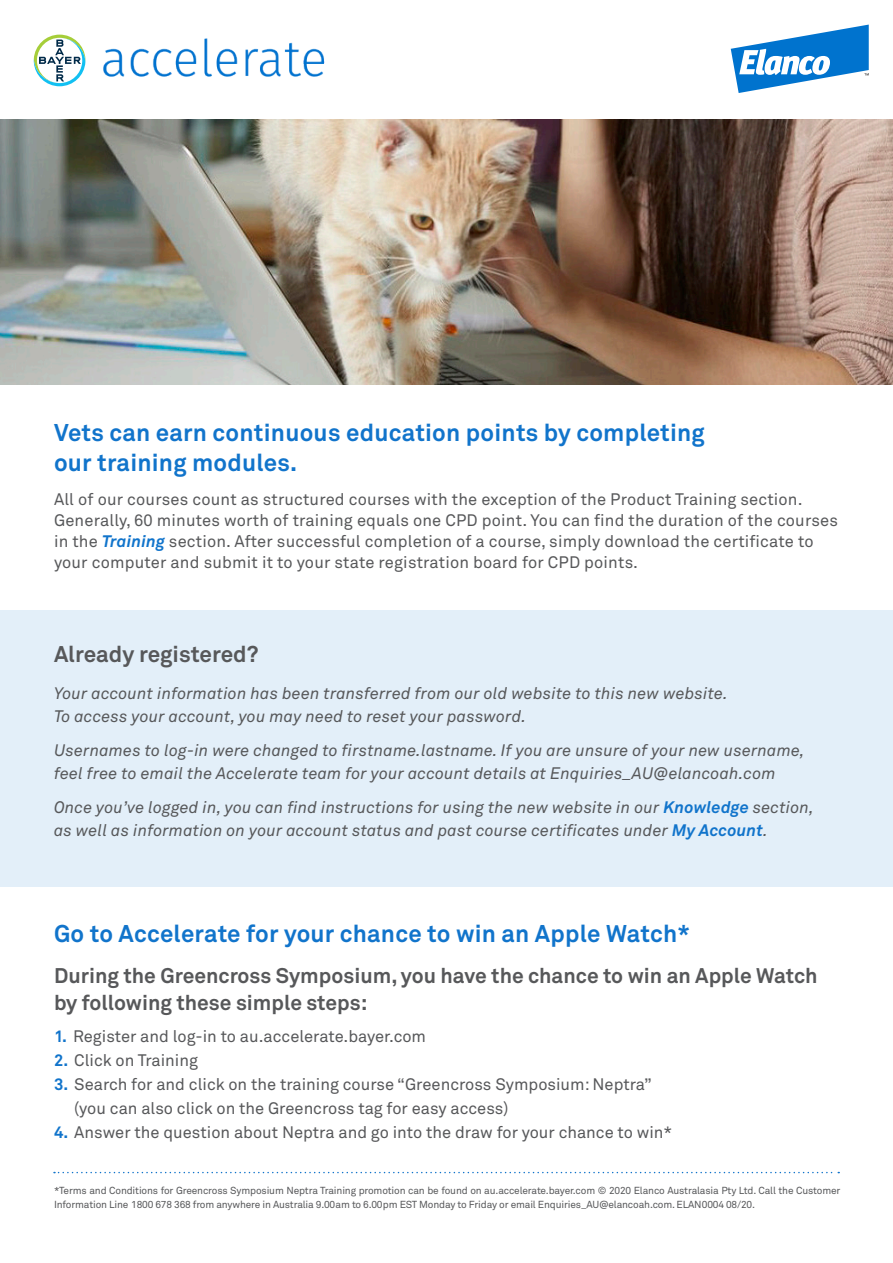
<style>
.page{position:relative;width:893px;height:1263px;background:#fff}
.page>*{position:absolute;margin:0;border:0;box-sizing:border-box;transform-origin:0 0}
.t1{font:700 24px/30px "Akkurat";letter-spacing:.01em;color:#1174cb}
.t2{font:700 22.5px "Akkurat";color:#57585a}
.t3{font:700 21px/27px "Akkurat";color:#57585a}
.t4{font:16.5px/21px "Akkurat";letter-spacing:.005em;color:#57585a}
.t5{font:italic 16.5px/22.5px "Akkurat";letter-spacing:.01em;color:#57585a}
.t6{font:10.2px/13.5px "Akkurat";letter-spacing:-.015em;color:#57585a}
.s1{font-weight:700;font-style:italic;color:#1174cb}
.s2{font-weight:700;color:#1174cb}
</style>
<div class="page">
<svg style="left:731px;top:25px;width:138px;height:68px"></svg>
<svg style="left:54px;top:1172px;width:785px;height:1px"></svg>
<svg style="left:34px;top:35px;width:51px;height:51px"></svg>
<img style="left:104px;top:38px;width:220px;height:38px">
<img style="left:0;top:119px;width:893px;height:266px">
<div style="left:0;top:611px;width:893px;height:276px;background:#e3eff9"></div>
<p class="t1" style="left:54px;top:418px;width:652px">Vets can earn continuous education points by completing our training modules.</p>
<p class="t4" style="left:54px;top:489px;width:785px">All of our courses count as structured courses with the exception of the Product Training section.<br>Generally, 60 minutes worth of training equals one CPD point. You can find the duration of the courses in the <span class="s1">Training</span> section. After successful completion of a course, simply download the certificate to your computer and submit it to your state registration board for CPD points.</p>
<p class="t2" style="left:54px;top:639px;width:206px">Already registered?</p>
<p class="t5" style="left:54px;top:682px;width:675px">Your account information has been transferred from our old website to this new website.<br>To access your account, you may need to reset your password.</p>
<p class="t5" style="left:54px;top:739px;width:752px">Usernames to log-in were changed to firstname.lastname. If you are unsure of your new username, feel free to email the Accelerate team for your account details at Enquiries_AU@elancoah.com</p>
<p class="t5" style="left:54px;top:796px;width:761px">Once you’ve logged in, you can find instructions for using the new website in our <span class="s2">Knowledge</span> section, as well as information on your account status and past course certificates under <span class="s2">My Account</span>.</p>
<p class="t1" style="left:54px;top:919px;width:637px">Go to Accelerate for your chance to win an Apple Watch*</p>
<p class="t3" style="left:54px;top:962px;width:765px">During the Greencross Symposium, you have the chance to win an Apple Watch by following these simple steps:</p>
<p class="t4" style="left:54px;top:1026px;width:374px"><span class="s2">1.</span> Register and log-in to au.accelerate.bayer.com</p>
<p class="t4" style="left:54px;top:1050px;width:145px"><span class="s2">2.</span> Click on Training</p>
<p class="t4" style="left:74px;top:1073px;width:579px;line-height:24px;text-indent:-20px"><span class="s2">3.</span> Search for and click on the training course “Greencross Symposium: Neptra” (you can also click on the Greencross tag for easy access)</p>
<p class="t4" style="left:54px;top:1122px;width:620px"><span class="s2">4.</span> Answer the question about Neptra and go into the draw for your chance to win*</p>
<p class="t6" style="left:54px;top:1184px;width:788px">*Terms and Conditions for Greencross Symposium Neptra Training promotion can be found on au.accelerate.bayer.com © 2020 Elanco Australasia Pty Ltd. Call the Customer<br>Information Line 1800 678 368 from anywhere in Australia 9.00am to 6.00pm EST Monday to Friday or email Enquiries_AU@elancoah.com. ELAN0004 08/20.</p>
</div>
